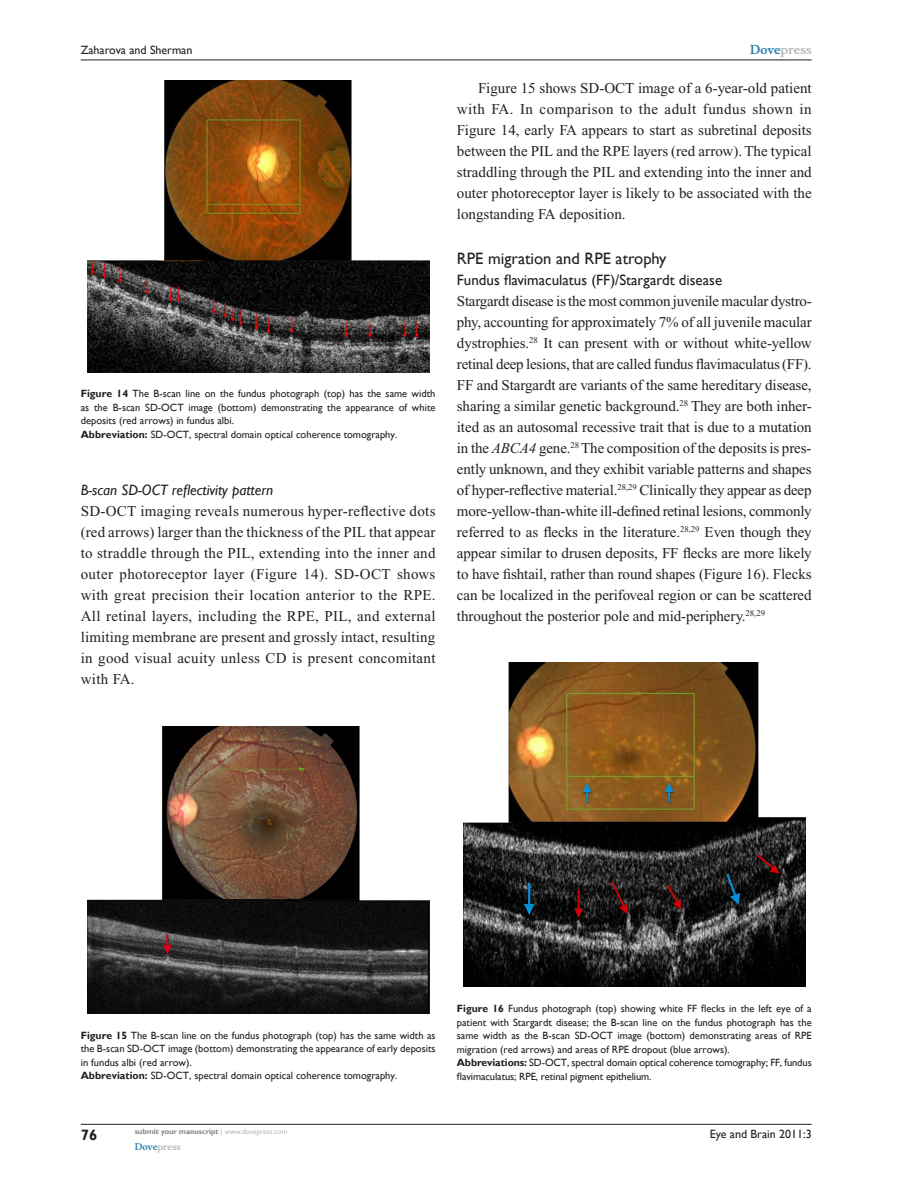
<style>
.page{position:relative;width:918px;height:1188px;background:#fff}
.page>*{position:absolute;margin:0;border:0;box-sizing:border-box;transform-origin:0 0}
.t1{font:16.5px "Gill Sans";color:#231f20}
.t2{font:15px/21px "Times New Roman";color:#231f20;text-align:justify}
.t3{font:15px "Gill Sans";color:#231f20}
.t4{font:italic 15px "Gill Sans";color:#231f20}
.t5{font:700 15px "Gill Sans";color:#231f20}
.t6{font:12px "Gill Sans";color:#231f20}
.t7{font:700 12px "Musee";color:#b8b9bc}
.t8{font:10.5px/13.5px "Gill Sans";color:#231f20}
.t9{font:700 9px "Musee";color:#b8b9bc}
.t10{font:700 7.5px "Gill Sans";color:#808285}
.s1{font-weight:700}
.s2{color:#3485ae}
.s3{font-style:italic}
.s4{font-weight:400;color:#b8b9bc}
</style>
<div class="page">
<hr style="left:81px;top:1124px;width:731px;height:1px;background:#231f20">
<hr style="left:81px;top:60px;width:731px;height:1px;background:#231f20">
<img style="left:87px;top:81px;width:342px;height:291px">
<img style="left:87px;top:726px;width:342px;height:287px">
<img style="left:463px;top:663px;width:342px;height:324px">
<p class="t6" style="left:81px;top:43px;width:113px">Zaharova and Sherman</p>
<p class="t8" style="left:81px;top:387px;width:356px"><span class="s1">Figure 14</span> The B-scan line on the fundus photograph (top) has the same width as the B-scan SD-OCT image (bottom) demonstrating the appearance of white deposits (red arrows) in fundus albi.<br><span class="s1">Abbreviation:</span> SD-OCT, spectral domain optical coherence tomography.</p>
<p class="t4" style="left:81px;top:481px;width:194px">B-scan SD-OCT reflectivity pattern</p>
<p class="t2" style="left:81px;top:501px;width:356px">SD-OCT imaging reveals numerous hyper-reflective dots (red arrows) larger than the thickness of the PIL that appear to straddle through the PIL, extending into the inner and outer photoreceptor layer (Figure 14). SD-OCT shows with great precision their location anterior to the RPE.<br>All retinal layers, including the RPE, PIL, and external limiting membrane are present and grossly intact, resulting in good visual acuity unless CD is present concomitant with FA.</p>
<p class="t7" style="left:750px;top:43px;width:63px"><span class="s2">Dove</span>press</p>
<p class="t2" style="left:457px;top:77px;width:356px;text-indent:21px">Figure 15 shows SD-OCT image of a 6-year-old patient with FA. In comparison to the adult fundus shown in Figure 14, early FA appears to start as subretinal deposits between the PIL and the RPE layers (red arrow). The typical straddling through the PIL and extending into the inner and outer photoreceptor layer is likely to be associated with the longstanding FA deposition.</p>
<p class="t1" style="left:457px;top:248px;width:211px">RPE migration and RPE atrophy</p>
<p class="t3" style="left:457px;top:271px;width:267px">Fundus flavimaculatus (FF)/Stargardt disease</p>
<p class="t2" style="left:457px;top:290px;width:356px">Stargardt disease is the most common juvenile macular dystro&shy;phy, accounting for approximately 7% of all juvenile macular dystrophies.<sup>28</sup> It can present with or without white-yellow retinal deep lesions, that are called fundus flavimaculatus (FF).<br>FF and Stargardt are variants of the same hereditary disease, sharing a similar genetic background.<sup>28</sup> They are both inher&shy;ited as an autosomal recessive trait that is due to a mutation in the <span class="s3">ABCA4</span> gene.<sup>28</sup> The composition of the deposits is pres&shy;ently unknown, and they exhibit variable patterns and shapes of hyper-reflective material.<sup>28,29</sup> Clinically they appear as deep more-yellow-than-white ill-defined retinal lesions, commonly referred to as flecks in the literature.<sup>28,29</sup> Even though they appear similar to drusen deposits, FF flecks are more likely to have fishtail, rather than round shapes (Figure 16). Flecks can be localized in the perifoveal region or can be scattered throughout the posterior pole and mid-periphery.<sup>28,29</sup></p>
<p class="t8" style="left:81px;top:1029px;width:356px"><span class="s1">Figure 15</span> The B-scan line on the fundus photograph (top) has the same width as the B-scan SD-OCT image (bottom) demonstrating the appearance of early deposits in fundus albi (red arrow).<br><span class="s1">Abbreviation:</span> SD-OCT, spectral domain optical coherence tomography.</p>
<p class="t5" style="left:81px;top:1126px;width:18px">76</p>
<p class="t10" style="left:135px;top:1127px;width:154px">submit your manuscript <span class="s4">| www.dovepress.com</span></p>
<p class="t9" style="left:135px;top:1141px;width:48px"><span class="s2">Dove</span>press</p>
<p class="t8" style="left:457px;top:1002px;width:356px"><span class="s1">Figure 16</span> Fundus photograph (top) showing white FF flecks in the left eye of a patient with Stargardt disease; the B-scan line on the fundus photograph has the same width as the B-scan SD-OCT image (bottom) demonstrating areas of RPE migration (red arrows) and areas of RPE dropout (blue arrows).<br><span class="s1">Abbreviations:</span> SD-OCT, spectral domain optical coherence tomography; FF, fundus flavimaculatus; RPE, retinal pigment epithelium.</p>
<p class="t6" style="left:710px;top:1127px;width:103px">Eye and Brain 2011:3</p>
</div>
